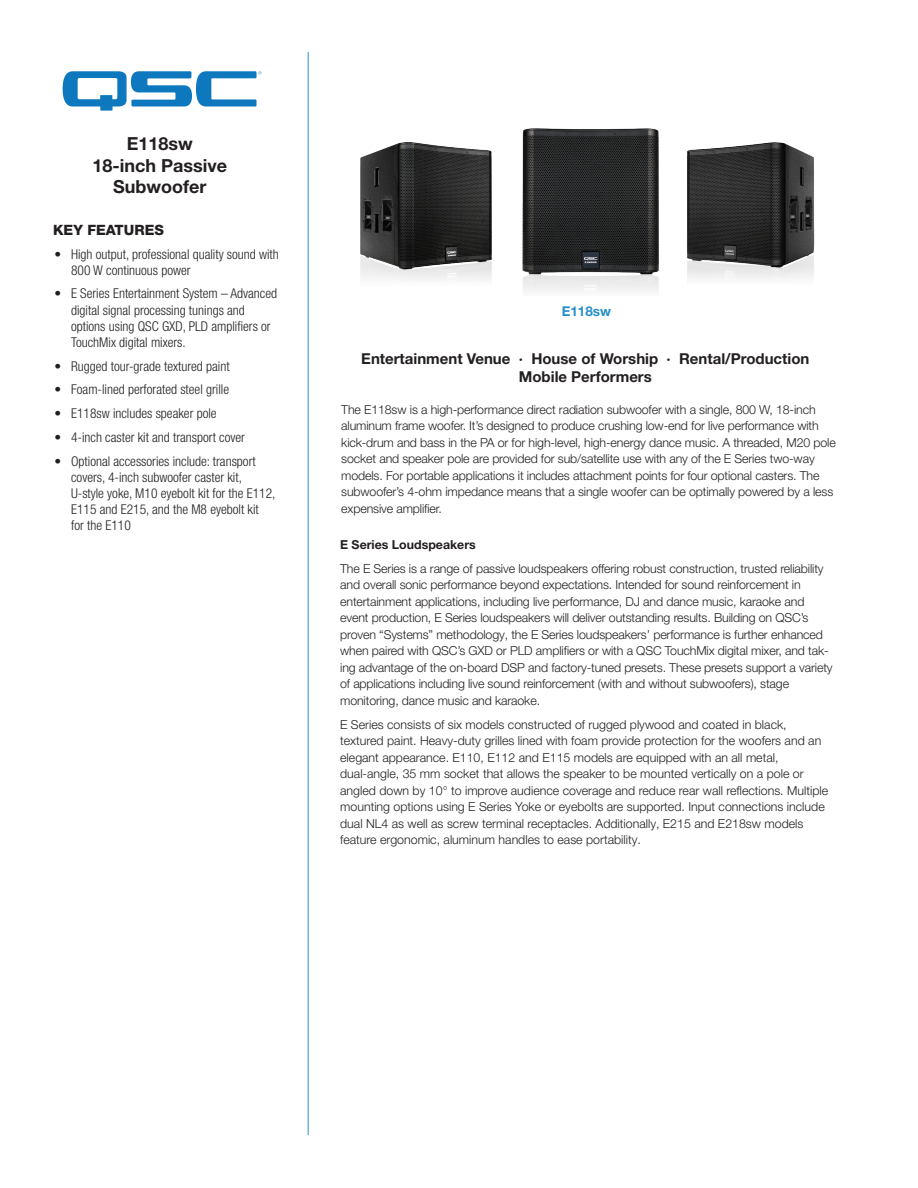
<style>
.page{position:relative;width:918px;height:1188px;background:#fff}
.page>*{position:absolute;margin:0;border:0;box-sizing:border-box;transform-origin:0 0}
.t1{font:700 18px/21.6px "Helvetica Neue LT Pro";color:#231f20;text-align:center}
.t2{font:700 15px/18px "Helvetica Neue LT Pro";color:#231f20;text-align:center}
.t3{font:800 14.25px "Helvetica Neue LT Pro";color:#231f20}
.t4{font:300 condensed 13.5px/16.2px "Helvetica Neue LT Pro";color:#231f20}
.t5{font:700 13.5px "Helvetica Neue LT Pro";color:#248fcb}
.t6{font:300 12.3px/16.5px "Helvetica Neue LT Pro";letter-spacing:-.01em;color:#231f20}
.t7{font:700 12.3px "Helvetica Neue LT Pro";color:#231f20}
</style>
<div class="page">
<svg style="left:63px;top:71px;width:198px;height:40px"></svg>
<hr style="left:308px;top:52px;width:1px;height:1083px;background:#248fcb">
<img style="left:522px;top:128px;width:137px;height:163px">
<img style="left:360px;top:142px;width:133px;height:138px">
<img style="left:687px;top:142px;width:128px;height:137px">
<h1 class="t1" style="left:93px;top:132px;width:136px">E118sw<br>18-inch Passive<br>Subwoofer</h1>
<p class="t3" style="left:53px;top:221px;width:112px">KEY FEATURES</p>
<p class="t4" style="left:71px;top:246px;width:209px;text-indent:-16px">• High output, professional quality sound with<br>800 W continuous power</p>
<p class="t4" style="left:71px;top:286px;width:208px;text-indent:-16px">• E Series Entertainment System – Advanced digital signal processing tunings and options using QSC GXD, PLD amplifiers or TouchMix digital mixers.</p>
<p class="t4" style="left:55px;top:358px;width:177px">• Rugged tour-grade textured paint</p>
<p class="t4" style="left:55px;top:382px;width:176px">• Foam-lined perforated steel grille</p>
<p class="t4" style="left:55px;top:405px;width:164px">• E118sw includes speaker pole</p>
<p class="t4" style="left:55px;top:429px;width:192px">• 4-inch caster kit and transport cover</p>
<p class="t4" style="left:71px;top:453px;width:206px;text-indent:-16px">• Optional accessories include: transport covers, 4-inch subwoofer caster kit, U-style yoke, M10 eyebolt kit for the E112, E115 and E215, and the M8 eyebolt kit<br>for the E110</p>
<p class="t5" style="left:562px;top:303px;width:51px">E118sw</p>
<p class="t2" style="left:361px;top:349px;width:450px">Entertainment Venue ∙ House of Worship ∙ Rental/Production<br>Mobile Performers</p>
<p class="t6" style="left:341px;top:401px;width:496px">The E118sw is a high-performance direct radiation subwoofer with a single, 800 W, 18-inch aluminum frame woofer. It’s designed to produce crushing low-end for live performance with kick-drum and bass in the PA or for high-level, high-energy dance music. A threaded, M20 pole socket and speaker pole are provided for sub/satellite use with any of the E Series two-way models. For portable applications it includes attachment points for four optional casters. The subwoofer’s 4-ohm impedance means that a single woofer can be optimally powered by a less expensive amplifier.</p>
<p class="t7" style="left:340px;top:537px;width:137px">E Series Loudspeakers</p>
<p class="t6" style="left:340px;top:560px;width:494px">The E Series is a range of passive loudspeakers offering robust construction, trusted reliability and overall sonic performance beyond expectations. Intended for sound reinforcement in entertainment applications, including live performance, DJ and dance music, karaoke and event production, E Series loudspeakers will deliver outstanding results. Building on QSC’s proven “Systems” methodology, the E Series loudspeakers’ performance is further enhanced when paired with QSC’s GXD or PLD amplifiers or with a QSC TouchMix digital mixer, and tak&shy;ing advantage of the on-board DSP and factory-tuned presets. These presets support a variety of applications including live sound reinforcement (with and without subwoofers), stage monitoring, dance music and karaoke.</p>
<p class="t6" style="left:340px;top:716px;width:490px">E Series consists of six models constructed of rugged plywood and coated in black, textured paint. Heavy-duty grilles lined with foam provide protection for the woofers and an elegant appearance. E110, E112 and E115 models are equipped with an all metal, dual-angle, 35 mm socket that allows the speaker to be mounted vertically on a pole or angled down by 10° to improve audience coverage and reduce rear wall reflections. Multiple mounting options using E Series Yoke or eyebolts are supported. Input connections include dual NL4 as well as screw terminal receptacles. Additionally, E215 and E218sw models feature ergonomic, aluminum handles to ease portability.</p>
</div>
